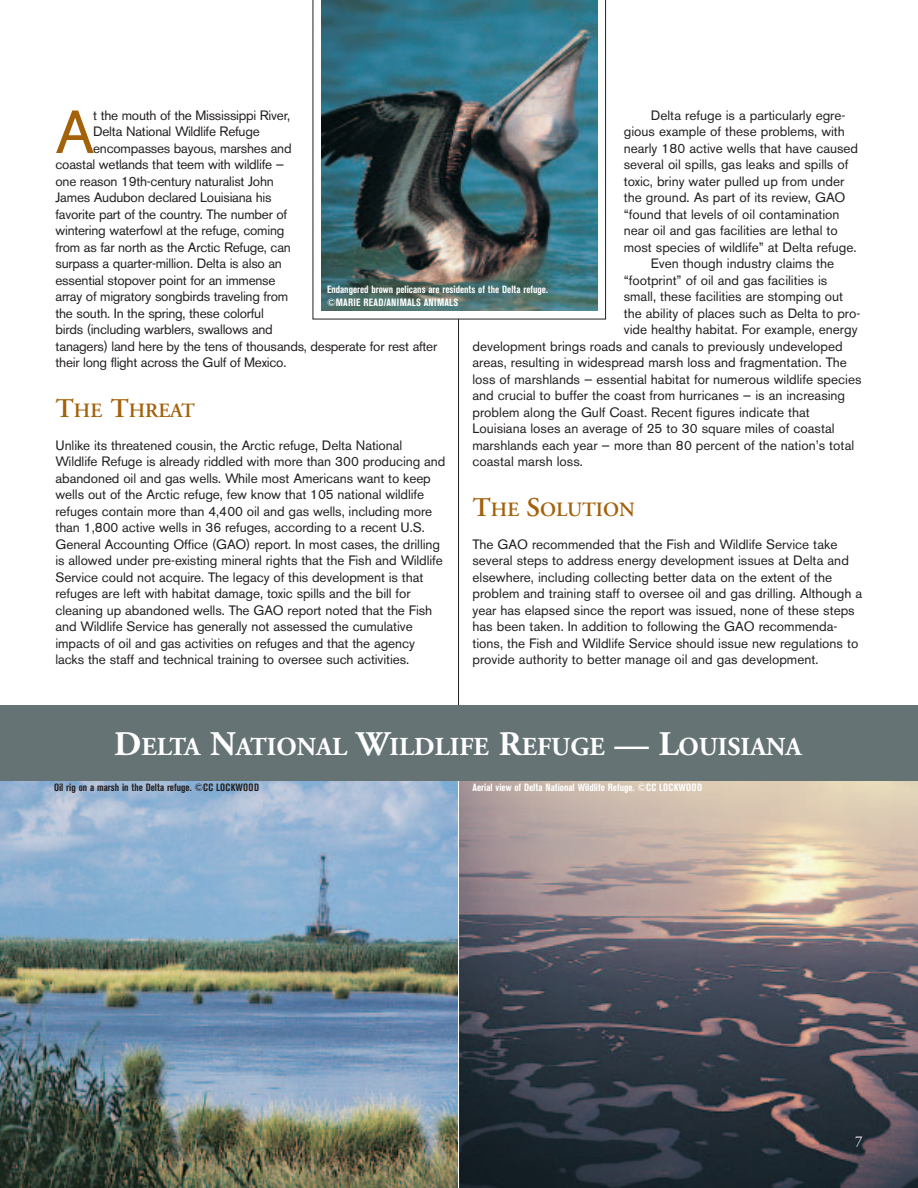
<style>
.page{position:relative;width:918px;height:1188px;background:#fff}
.page>*{position:absolute;margin:0;border:0;box-sizing:border-box;transform-origin:0 0}
.t1{font:60.15px "Akzidenz Grotesk BE";color:#a36109}
.t2{font:700 25.8px "Adobe Garamond";color:#fff}
.t3{font:600 20.25px "Adobe Garamond";color:#a36109}
.t4{font:15px "Adobe Garamond";color:#fff}
.t5{font:13.5px/16.5px "Akzidenz Grotesk BE";letter-spacing:-.005em;color:#231f20}
.t6{font:700 condensed 10.5px/13.5px "Akzidenz Grotesk BE";color:#fff}
.t7{font:700 condensed 10.5px "Akzidenz Grotesk BE";color:#231f20}
.s1{font-size:27px}
.s2{font-size:34.5px}
</style>
<div class="page">
<img style="left:0;top:781px;width:458px;height:407px">
<img style="left:459px;top:781px;width:459px;height:407px">
<hr style="left:458px;top:268px;width:1px;height:462px;background:#231f20">
<svg style="left:313px;top:0;width:293px;height:319px"></svg>
<img style="left:322px;top:0;width:275px;height:310px">
<div style="left:0;top:705px;width:918px;height:76px;background:#657374"></div>
<h1 class="t1" style="left:56px;top:110px;width:40px">A</h1>
<p class="t5" style="left:93px;top:108px;width:199px">t the mouth of the Mississippi River,</p>
<p class="t5" style="left:651px;top:108px;width:196px">Delta refuge is a particularly egre-</p>
<p class="t5" style="left:624px;top:125px;width:223px">gious example of these problems, with</p>
<p class="t5" style="left:624px;top:141px;width:236px">nearly 180 active wells that have caused</p>
<p class="t5" style="left:624px;top:158px;width:226px">several oil spills, gas leaks and spills of</p>
<p class="t5" style="left:624px;top:174px;width:222px">toxic, briny water pulled up from under</p>
<p class="t5" style="left:624px;top:191px;width:223px">the ground. As part of its review, GAO</p>
<p class="t5" style="left:624px;top:207px;width:217px">“found that levels of oil contamination</p>
<p class="t5" style="left:624px;top:224px;width:216px">near oil and gas facilities are lethal to</p>
<p class="t5" style="left:624px;top:240px;width:234px">most species of wildlife” at Delta refuge.</p>
<p class="t5" style="left:651px;top:257px;width:185px">Even though industry claims the</p>
<p class="t5" style="left:624px;top:273px;width:205px">“footprint” of oil and gas facilities is</p>
<p class="t5" style="left:624px;top:290px;width:221px">small, these facilities are stomping out</p>
<p class="t5" style="left:624px;top:306px;width:238px">the ability of places such as Delta to pro-</p>
<p class="t5" style="left:624px;top:323px;width:235px">vide healthy habitat. For example, energy</p>
<p class="t5" style="left:473px;top:339px;width:372px">development brings roads and canals to previously undeveloped</p>
<p class="t5" style="left:473px;top:356px;width:376px">areas, resulting in widespread marsh loss and fragmentation. The</p>
<p class="t5" style="left:473px;top:372px;width:391px">loss of marshlands — essential habitat for numerous wildlife species</p>
<p class="t5" style="left:473px;top:389px;width:374px">and crucial to buffer the coast from hurricanes — is an increasing</p>
<p class="t5" style="left:473px;top:405px;width:339px">problem along the Gulf Coast. Recent figures indicate that</p>
<p class="t5" style="left:473px;top:422px;width:364px">Louisiana loses an average of 25 to 30 square miles of coastal</p>
<p class="t5" style="left:473px;top:438px;width:383px">marshlands each year — more than 80 percent of the nation’s total</p>
<p class="t5" style="left:473px;top:455px;width:112px">coastal marsh loss.</p>
<h3 class="t3" style="left:472px;top:501px;width:164px"><span class="s1">T</span>HE <span class="s1">S</span>OLUTION</h3>
<p class="t5" style="left:472px;top:537px;width:391px">The GAO recommended that the Fish and Wildlife Service take several steps to address energy development issues at Delta and elsewhere, including collecting better data on the extent of the problem and training staff to oversee oil and gas drilling. Although a year has elapsed since the report was issued, none of these steps has been taken. In addition to following the GAO recommenda&shy;tions, the Fish and Wildlife Service should issue new regulations to provide authority to better manage oil and gas development.</p>
<p class="t5" style="left:93px;top:125px;width:168px">Delta National Wildlife Refuge</p>
<p class="t5" style="left:93px;top:141px;width:200px">encompasses bayous, marshes and</p>
<p class="t5" style="left:55px;top:158px;width:230px">coastal wetlands that teem with wildlife —</p>
<p class="t5" style="left:55px;top:174px;width:220px">one reason 19th-century naturalist John</p>
<p class="t5" style="left:55px;top:191px;width:218px">James Audubon declared Louisiana his</p>
<p class="t5" style="left:55px;top:207px;width:233px">favorite part of the country. The number of</p>
<p class="t5" style="left:55px;top:224px;width:230px">wintering waterfowl at the refuge, coming</p>
<p class="t5" style="left:55px;top:240px;width:237px">from as far north as the Arctic Refuge, can</p>
<p class="t5" style="left:55px;top:257px;width:228px">surpass a quarter-million. Delta is also an</p>
<p class="t5" style="left:55px;top:273px;width:222px">essential stopover point for an immense</p>
<p class="t5" style="left:55px;top:290px;width:234px">array of migratory songbirds traveling from</p>
<p class="t5" style="left:55px;top:306px;width:210px">the south. In the spring, these colorful</p>
<p class="t5" style="left:55px;top:323px;width:219px">birds (including warblers, swallows and</p>
<p class="t5" style="left:55px;top:339px;width:383px">tanagers) land here by the tens of thousands, desperate for rest after</p>
<p class="t5" style="left:55px;top:356px;width:232px">their long flight across the Gulf of Mexico.</p>
<h3 class="t3" style="left:56px;top:402px;width:141px"><span class="s1">T</span>HE <span class="s1">T</span>HREAT</h3>
<p class="t5" style="left:56px;top:438px;width:391px">Unlike its threatened cousin, the Arctic refuge, Delta National Wildlife Refuge is already riddled with more than 300 producing and abandoned oil and gas wells. While most Americans want to keep wells out of the Arctic refuge, few know that 105 national wildlife refuges contain more than 4,400 oil and gas wells, including more than 1,800 active wells in 36 refuges, according to a recent U.S.<br>General Accounting Office (GAO) report. In most cases, the drilling is allowed under pre-existing mineral rights that the Fish and Wildlife Service could not acquire. The legacy of this development is that refuges are left with habitat damage, toxic spills and the bill for cleaning up abandoned wells. The GAO report noted that the Fish and Wildlife Service has generally not assessed the cumulative impacts of oil and gas activities on refuges and that the agency lacks the staff and technical training to oversee such activities.</p>
<p class="t6" style="left:327px;top:283px;width:223px">Endangered brown pelicans are residents of the Delta refuge. ©MARIE READ/ANIMALS ANIMALS</p>
<h2 class="t2" style="left:114px;top:736px;width:689px"><span class="s2">D</span>ELTA <span class="s2">N</span>ATIONAL <span class="s2">W</span>ILDLIFE <span class="s2">R</span>EFUGE <span class="s2">— L</span>OUISIANA</h2>
<p class="t7" style="left:54px;top:784px;width:207px">Oil rig on a marsh in the Delta refuge. ©CC LOCKWOOD</p>
<p class="t6" style="left:472px;top:782px;width:231px">Aerial view of Delta National Wildlife Refuge. ©CC LOCKWOOD</p>
<p class="t4" style="left:855px;top:1136px;width:9px">7</p>
</div>
